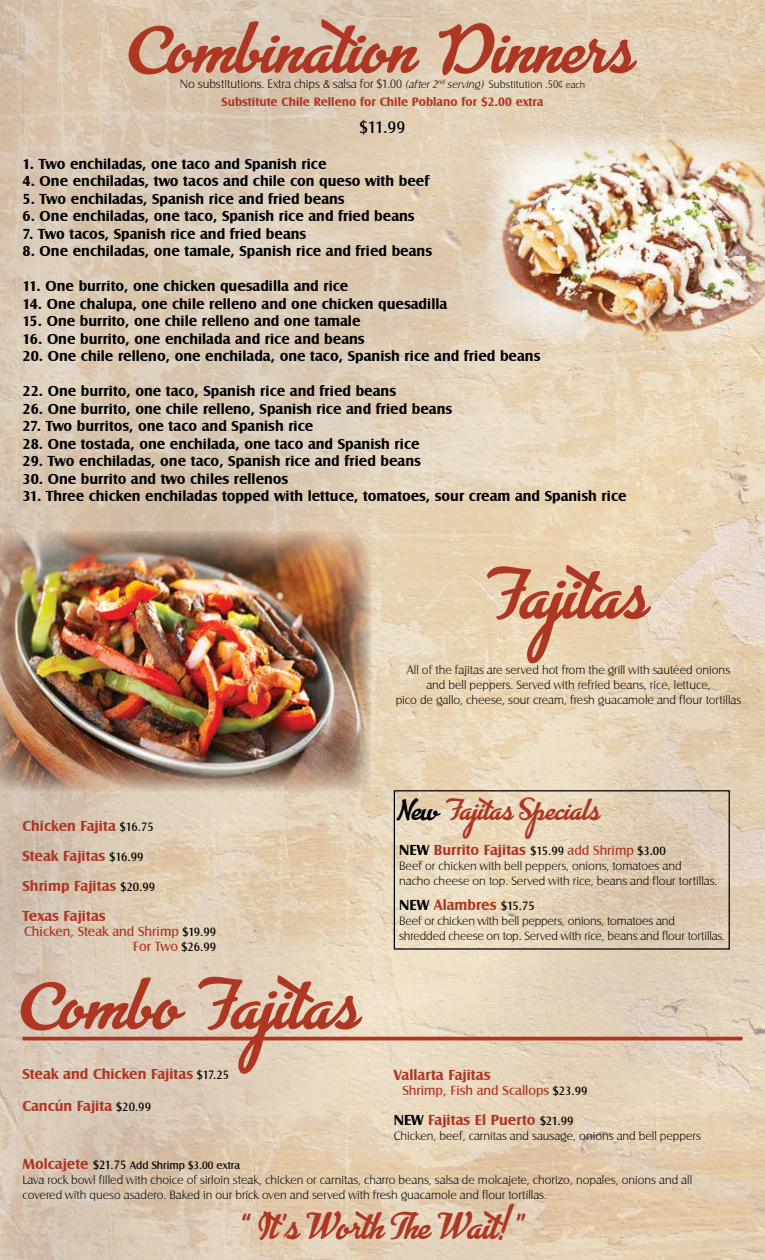
<style>
.page{position:relative;width:765px;height:1260px;background:#fff}
.page>*{position:absolute;margin:0;border:0;box-sizing:border-box;transform-origin:0 0}
.t1{font:700 60px "Advertising Script";color:#ae3724}
.t2{font:700 31.25px "Advertising Script";color:#ae3724}
.t3{font:700 25px "Advertising Script";color:#ae3724}
.t4{font:17.5px "Castle T";color:#000}
.t5{font:700 15px "Castle T";color:#000}
.t6{font:700 15px/30px "Castle T";color:#ae3724}
.t7{font:13.75px/15px "Castle T";color:#ae3724;text-align:right}
.t8{font:12.5px/15px "Castle T Ligh";color:#000}
.t9{font:700 12.5px "Castle T";color:#ae3724}
.t10{font:11.25px "Castle T";color:#000}
.s1{font-style:italic;font-size:11.25px}
.s2{font-size:11.25px}
.s3{font-size:10px}
.s4{font-weight:400;font-size:12.5px;color:#000}
.s5{font-size:12.5px;color:#000}
.s6{color:#000}
.s7{font-weight:400;font-size:13.75px}
.s8{font-weight:700;font-size:15px;color:#ae3724}
.s9{font-size:12.5px}
</style>
<div class="page">
<img style="left:0;top:0;width:765px;height:1260px">
<hr style="left:22px;top:1037px;width:720px;height:3px;background:#ae3724">
<div style="left:394px;top:790px;width:336px;height:160px;border:1px solid #000"></div>
<img style="left:0;top:531px;width:372px;height:261px">
<img style="left:484px;top:130px;width:281px;height:217px">
<h1 class="t1" style="left:130px;top:17px;width:506px">Combination Dinners</h1>
<p class="t8" style="left:180px;top:76px;width:407px">No substitutions. Extra chips &amp; salsa for $1.00 <span class="s1">(after2</span><sup>nd</sup> <span class="s1">serving)</span> <span class="s2">Substitution .50¢</span> <span class="s3">each</span></p>
<p class="t9" style="left:222px;top:94px;width:323px">Substitute Chile Relleno for Chile Poblano for $2.00 extra</p>
<p class="t4" style="left:360px;top:118px;width:47px">$11.99</p>
<p class="t5" style="left:22px;top:155px;width:306px">1. Two enchiladas, one taco and Spanish rice</p>
<p class="t5" style="left:22px;top:173px;width:408px">4. One enchiladas, two tacos and chile con queso with beef</p>
<p class="t5" style="left:22px;top:190px;width:324px">5. Two enchiladas, Spanish rice and fried beans</p>
<p class="t5" style="left:22px;top:208px;width:394px">6. One enchiladas, one taco, Spanish rice and fried beans</p>
<p class="t5" style="left:22px;top:225px;width:285px">7. Two tacos, Spanish rice and fried beans</p>
<p class="t5" style="left:22px;top:243px;width:411px">8. One enchiladas, one tamale, Spanish rice and fried beans</p>
<p class="t5" style="left:22px;top:278px;width:327px">11. One burrito, one chicken quesadilla and rice</p>
<p class="t5" style="left:22px;top:295px;width:426px">14. One chalupa, one chile relleno and one chicken quesadilla</p>
<p class="t5" style="left:22px;top:313px;width:340px">15. One burrito, one chile relleno and one tamale</p>
<p class="t5" style="left:22px;top:330px;width:344px">16. One burrito, one enchilada and rice and beans</p>
<p class="t5" style="left:22px;top:348px;width:519px">20. One chile relleno, one enchilada, one taco, Spanish rice and fried beans</p>
<p class="t5" style="left:22px;top:383px;width:375px">22. One burrito, one taco, Spanish rice and fried beans</p>
<p class="t5" style="left:22px;top:400px;width:431px">26. One burrito, one chile relleno, Spanish rice and fried beans</p>
<p class="t5" style="left:22px;top:418px;width:292px">27. Two burritos, one taco and Spanish rice</p>
<p class="t5" style="left:22px;top:435px;width:399px">28. One tostada, one enchilada, one taco and Spanish rice</p>
<p class="t5" style="left:22px;top:453px;width:400px">29. Two enchiladas, one taco, Spanish rice and fried beans</p>
<p class="t5" style="left:22px;top:470px;width:267px">30. One burrito and two chiles rellenos</p>
<p class="t5" style="left:22px;top:488px;width:606px">31. Three chicken enchiladas topped with lettuce, tomatoes, sour cream and Spanish rice</p>
<p class="t6" style="left:22px;top:812px;width:134px">Chicken Fajita <span class="s4">$16.75<br></span>Steak Fajitas <span class="s4">$16.99<br></span>Shrimp Fajitas <span class="s4">$20.99<br></span>Texas Fajitas</p>
<p class="t7" style="left:24px;top:925px;width:193px">Chicken, Steak and Shrimp <span class="s5">$19.99<br></span>For Two <span class="s5">$26.99</span></p>
<h1 class="t1" style="left:488px;top:563px;width:162px">Fajitas</h1>
<p class="t8" style="left:396px;top:662px;width:347px;text-align:center">All of the fajitas are served hot from the grill with sautéed onions<br>and bell peppers. Served with refried beans, rice, lettuce,<br>pico de gallo, cheese, sour cream, fresh guacamole and flour tortillas</p>
<h3 class="t3" style="left:399px;top:796px;width:145px"><span class="s6">NEW</span> Fajitas SPECIALS</h3>
<p class="t6" style="left:399px;top:835px;width:268px"><span class="s6">NEW</span> Burrito Fajitas <span class="s4">$15.99</span> <span class="s7">add Shrimp</span> <span class="s4">$3.00</span></p>
<p class="t8" style="left:399px;top:858px;width:320px">Beef or chicken with bell peppers, onions, tomatoes and<br>nacho cheese on top. Served with rice, beans and flour tortillas.</p>
<p class="t6" style="left:399px;top:890px;width:137px"><span class="s6">NEW</span> Alambres <span class="s4">$15.75</span></p>
<p class="t8" style="left:399px;top:913px;width:328px">Beef or chicken with bell peppers, onions, tomatoes and<br>shredded cheese on top. Served with rice, beans and flour tortillas.</p>
<h1 class="t1" style="left:22px;top:973px;width:339px">Combo Fajitas</h1>
<p class="t6" style="left:22px;top:1058px;width:208px;line-height:32.5px">Steak and Chicken Fajitas <span class="s4">$17.25<br></span>Cancún Fajita <span class="s4">$20.99</span></p>
<p class="t6" style="left:394px;top:1060px;width:98px">Vallarta Fajitas</p>
<p class="t7" style="left:402px;top:1083px;width:187px">Shrimp, Fish and Scallops <span class="s5">$23.99</span></p>
<p class="t6" style="left:394px;top:1105px;width:181px"><span class="s6">NEW</span> Fajitas El Puerto <span class="s4">$21.99</span></p>
<p class="t8" style="left:394px;top:1128px;width:309px">Chicken, beef, carnitas and sausage, onions and bell peppers</p>
<p class="t10" style="left:22px;top:1159px;width:219px"><span class="s8">Molcajete</span> <span class="s9">$21.75</span> Add Shrimp $3.00 extra</p>
<p class="t8" style="left:22px;top:1173px;width:671px">Lava rock bowl filled with choice of sirloin steak, chicken or carnitas, charro beans, salsa de molcajete, chorizo, nopales, onions and all covered with queso asadero. Baked in our brick oven and served with fresh guacamole and flour tortillas.</p>
<h2 class="t2" style="left:240px;top:1210px;width:287px">“It’s Worth The Wait!”</h2>
</div>
